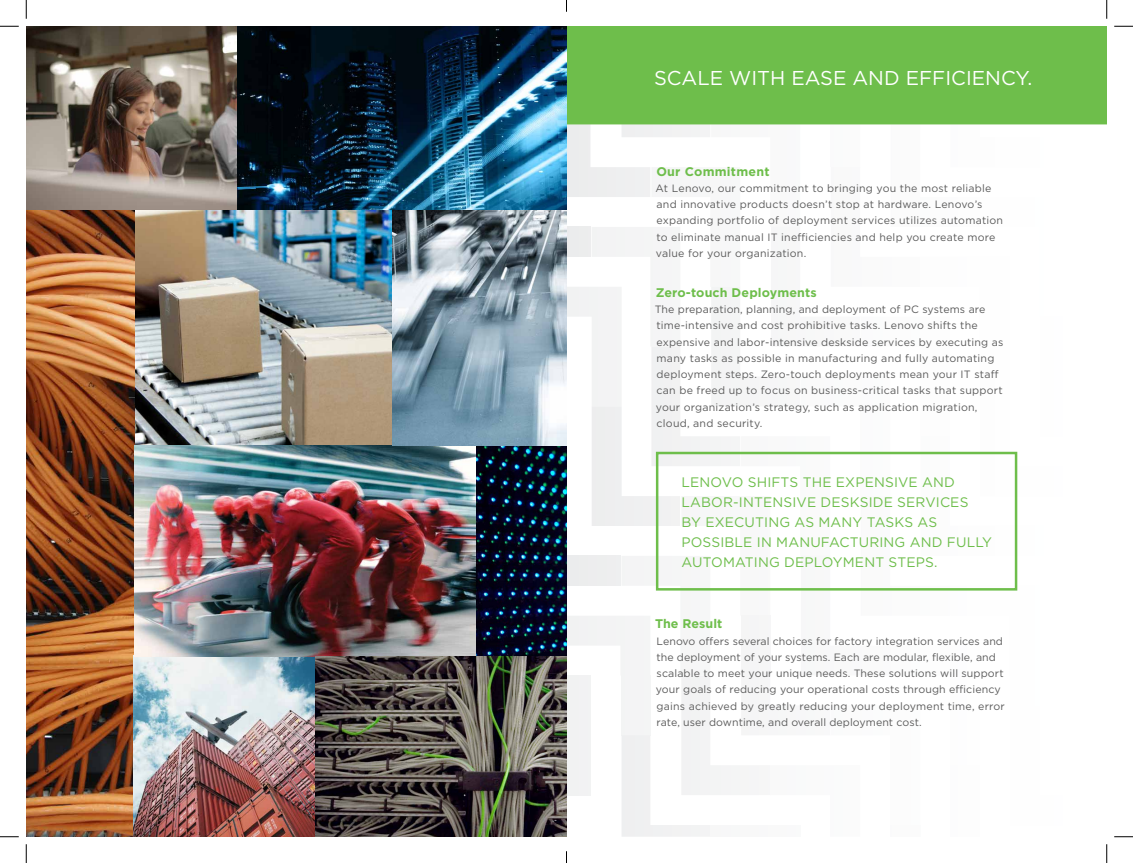
<style>
.page{position:relative;width:1133px;height:863px;background:#fff}
.page>*{position:absolute;margin:0;border:0;box-sizing:border-box;transform-origin:0 0}
.t1{font:20px "Gotham";color:#fff}
.t2{font:13.75px/20px "Gotham";letter-spacing:.01em;color:#6ebe4b}
.t3{font:700 12.5px "Gotham";letter-spacing:.01em;color:#6ebe4b}
.t4{font:10.62px/16.2px "Gotham";letter-spacing:.015em;color:#5c5c5c}
</style>
<div class="page">
<img style="left:134px;top:209px;width:258px;height:236px">
<svg style="left:566px;top:124px;width:540px;height:712px"></svg>
<div style="left:566px;top:26px;width:540px;height:98px;background:#6ebe4b"></div>
<img style="left:26px;top:209px;width:108px;height:627px">
<img style="left:134px;top:656px;width:182px;height:180px">
<img style="left:134px;top:445px;width:342px;height:211px">
<img style="left:476px;top:445px;width:90px;height:211px">
<img style="left:316px;top:656px;width:250px;height:180px">
<img style="left:392px;top:209px;width:174px;height:236px">
<img style="left:26px;top:26px;width:212px;height:183px">
<img style="left:238px;top:26px;width:328px;height:183px">
<div style="left:656px;top:452px;width:361px;height:138px;border:2px solid #6ebe4b"></div>
<svg style="left:0;top:25px;width:19px;height:2px"></svg>
<svg style="left:1114px;top:25px;width:18px;height:2px"></svg>
<svg style="left:0;top:836px;width:19px;height:1px"></svg>
<svg style="left:1114px;top:836px;width:18px;height:1px"></svg>
<svg style="left:25px;top:0;width:2px;height:19px"></svg>
<svg style="left:25px;top:844px;width:2px;height:18px"></svg>
<svg style="left:1106px;top:0;width:1px;height:19px"></svg>
<svg style="left:1106px;top:844px;width:1px;height:18px"></svg>
<h1 class="t1" style="left:654px;top:65px;width:380px">SCALE WITH EASE AND EFFICIENCY.</h1>
<p class="t3" style="left:656px;top:163px;width:115px">Our Commitment</p>
<p class="t4" style="left:655px;top:180px;width:349px">At Lenovo, our commitment to bringing you the most reliable and innovative products doesn’t stop at hardware. Lenovo’s expanding portfolio of deployment services utilizes automation to eliminate manual IT inefficiencies and help you create more value for your organization.</p>
<p class="t3" style="left:656px;top:284px;width:162px">Zero-touch Deployments</p>
<p class="t4" style="left:654px;top:301px;width:350px">The preparation, planning, and deployment of PC systems are time-intensive and cost prohibitive tasks. Lenovo shifts the expensive and labor-intensive deskside services by executing as many tasks as possible in manufacturing and fully automating deployment steps. Zero-touch deployments mean your IT staff can be freed up to focus on business-critical tasks that support your organization’s strategy, such as application migration, cloud, and security.</p>
<p class="t2" style="left:681px;top:472px;width:312px">LENOVO SHIFTS THE EXPENSIVE AND<br>LABOR-INTENSIVE DESKSIDE SERVICES<br>BY EXECUTING AS MANY TASKS AS<br>POSSIBLE IN MANUFACTURING AND FULLY<br>AUTOMATING DEPLOYMENT STEPS.</p>
<p class="t3" style="left:655px;top:615px;width:69px">The Result</p>
<p class="t4" style="left:656px;top:632px;width:350px">Lenovo offers several choices for factory integration services and the deployment of your systems. Each are modular, flexible, and scalable to meet your unique needs. These solutions will support your goals of reducing your operational costs through efficiency gains achieved by greatly reducing your deployment time, error rate, user downtime, and overall deployment cost.</p>
</div>
